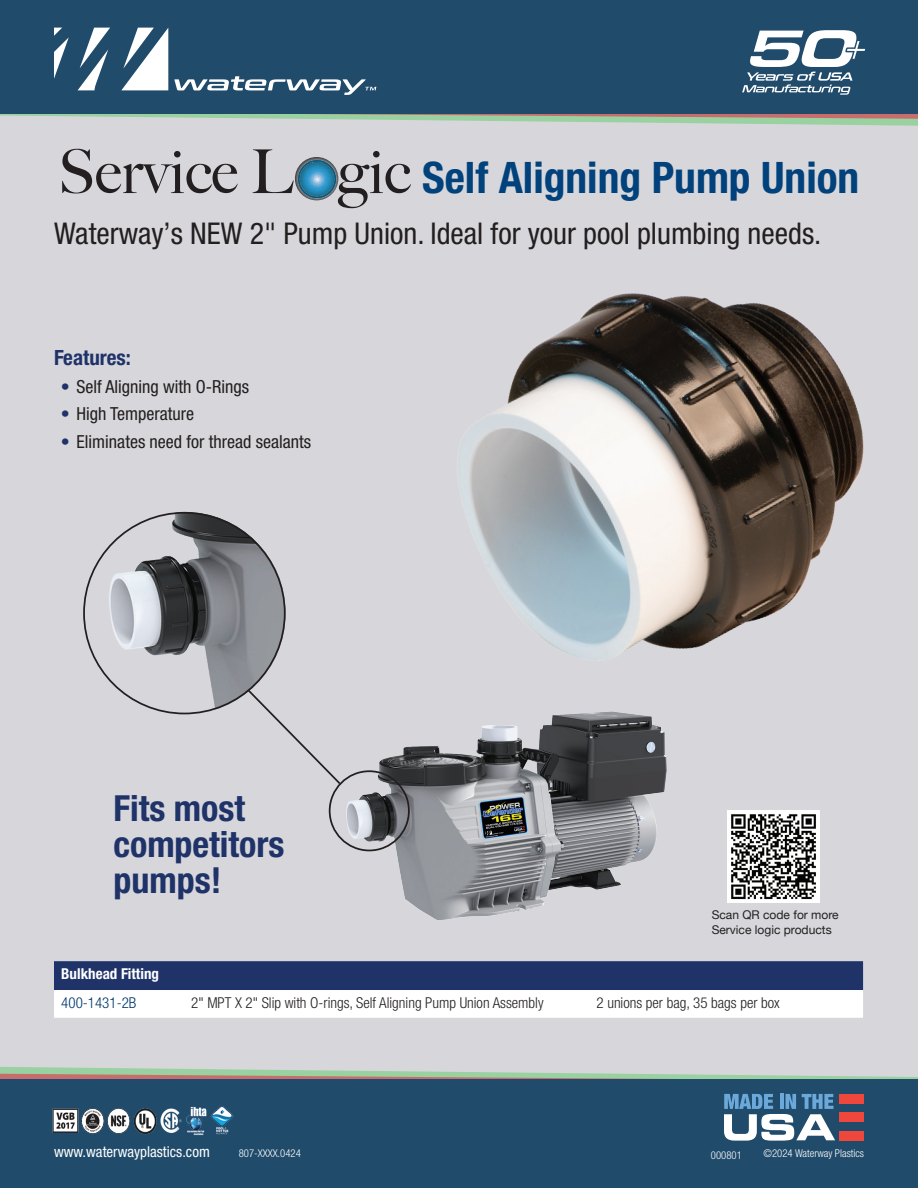
<style>
.page{position:relative;width:918px;height:1188px;background:#fff}
.page>*{position:absolute;margin:0;border:0;box-sizing:border-box;transform-origin:0 0}
.t1{font:500 60.6px "Big Caslon";color:#231f20}
.t2{font:700 condensed 43.5px "Helvetica Neue LT Pro";color:#01427c}
.t3{font:700 condensed 36px/36px "Helvetica Neue LT Pro";color:#1f3369}
.t4{font:condensed 30px "Helvetica Neue LT Pro";color:#231f20}
.t5{font:700 condensed 21px "Helvetica Neue LT Pro";color:#1f3369}
.t6{font:condensed 18px "Helvetica Neue LT Pro";color:#231f20}
.t7{font:300 condensed 15px "Helvetica Neue LT Pro";color:#231f20}
.t8{font:condensed 15px "Helvetica Neue LT Pro";color:#fff}
.t9{font:700 condensed 15px "Helvetica Neue LT Pro";color:#fff}
.t10{font:300 condensed 15px "Helvetica Neue LT Pro";color:#00386e}
.t11{font:12px/14.4px "Helvetica Neue";color:#231f20}
.t12{font:300 condensed 10.8px "Helvetica Neue LT Pro";color:#fff}
.s1{color:#1f3369}
</style>
<div class="page">
<div style="left:0;top:108px;width:918px;height:994px;background:#d7d7db"></div>
<svg style="left:0;top:1067px;width:632px;height:7px"></svg>
<svg style="left:0;top:1074px;width:918px;height:5px;background:#b0aa91"></svg>
<div style="left:0;top:1079px;width:918px;height:109px;background:#204b6b"></div>
<svg style="left:330px;top:119px;width:588px;height:7px"></svg>
<svg style="left:0;top:114px;width:918px;height:5px;background:#afb197"></svg>
<div style="left:0;top:0;width:918px;height:114px;background:#204b6b"></div>
<svg style="left:54px;top:961px;width:809px;height:57px;background:#8d97b2"></svg>
<img style="left:470px;top:293px;width:394px;height:365px">
<img style="left:334px;top:711px;width:333px;height:209px">
<div style="left:329px;top:770px;width:81px;height:81px;border:2px solid #231f20;border-radius:50%"></div>
<img style="left:83px;top:512px;width:203px;height:202px;border-radius:101px">
<svg style="left:246px;top:688px;width:96px;height:98px"></svg>
<img style="left:294px;top:157px;width:45px;height:44px">
<img style="left:727px;top:810px;width:92px;height:92px">
<svg style="left:78px;top:28px;width:32px;height:62px"></svg>
<svg style="left:121px;top:28px;width:47px;height:62px"></svg>
<svg style="left:54px;top:28px;width:15px;height:51px"></svg>
<svg style="left:174px;top:76px;width:202px;height:19px"></svg>
<img style="left:52px;top:1106px;width:182px;height:29px">
<svg style="left:724px;top:1094px;width:111px;height:47px"></svg>
<div style="left:840px;top:1094px;width:24px;height:10px;background:#ef473c"></div>
<div style="left:840px;top:1112px;width:24px;height:10px;background:#ef473c"></div>
<div style="left:840px;top:1131px;width:24px;height:9px;background:#ef473c"></div>
<svg style="left:742px;top:30px;width:123px;height:65px"></svg>
<h1 class="t1" style="left:58px;top:122px;width:354px">Service L gic</h1>
<h2 class="t2" style="left:422px;top:152px;width:439px">Self Aligning Pump Union</h2>
<h3 class="t4" style="left:54px;top:216px;width:769px">Waterway’s NEW 2" Pump Union. Ideal for your pool plumbing needs.</h3>
<h3 class="t5" style="left:54px;top:345px;width:78px">Features:</h3>
<p class="t6" style="left:61px;top:376px;width:190px"><span class="s1">•</span> Self Aligning with O-Rings</p>
<p class="t6" style="left:61px;top:404px;width:135px"><span class="s1">•</span> High Temperature</p>
<p class="t6" style="left:61px;top:431px;width:252px"><span class="s1">•</span> Eliminates need for thread sealants</p>
<h3 class="t3" style="left:113px;top:790px;width:173px">Fits most competitors pumps!</h3>
<p class="t11" style="left:712px;top:908px;width:128px">Scan QR code for more<br>Service logic products</p>
<p class="t9" style="left:61px;top:965px;width:99px">Bulkhead Fitting</p>
<p class="t10" style="left:61px;top:994px;width:77px">400-1431-2B</p>
<p class="t7" style="left:191px;top:994px;width:354px">2" MPT X 2" Slip with O-rings, Self Aligning Pump Union Assembly</p>
<p class="t7" style="left:597px;top:994px;width:185px">2 unions per bag, 35 bags per box</p>
<p class="t8" style="left:54px;top:1143px;width:157px">www.waterwayplastics.com</p>
<p class="t12" style="left:239px;top:1147px;width:64px">807-XXXX.0424</p>
<p class="t12" style="left:711px;top:1149px;width:32px">000801</p>
<p class="t12" style="left:764px;top:1147px;width:102px">©2024 Waterway Plastics</p>
</div>
